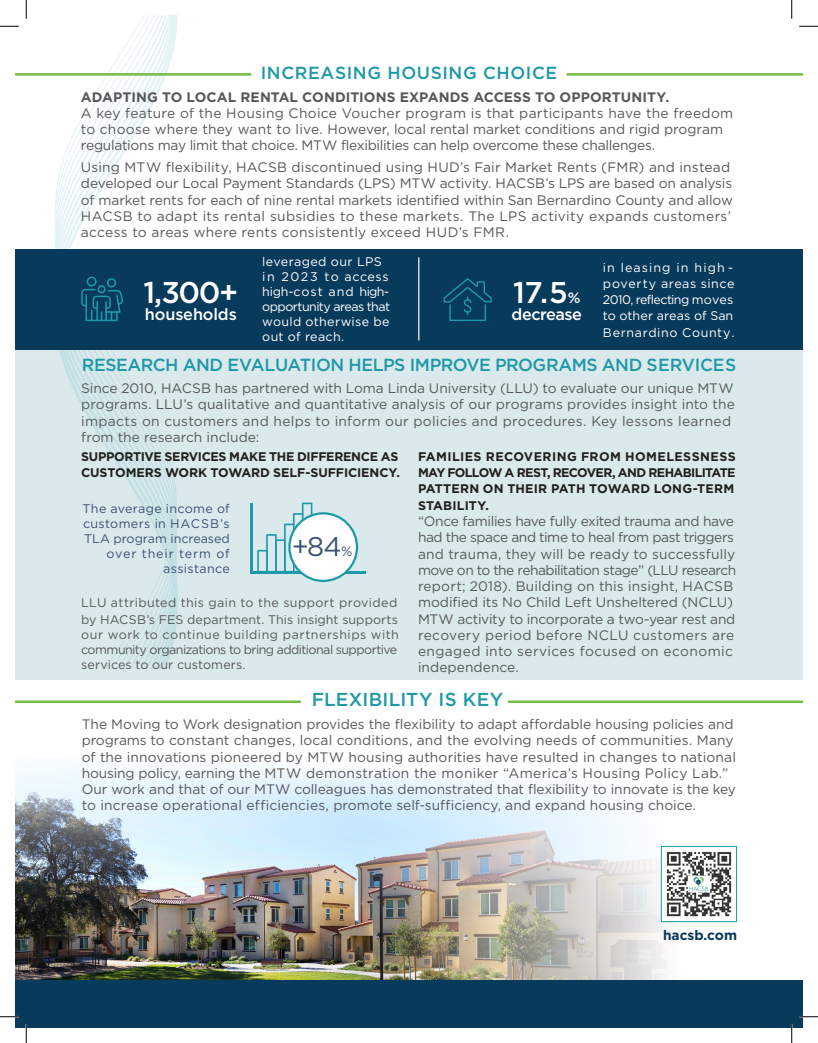
<style>
.page{position:relative;width:818px;height:1043px;background:#fff}
.page>*{position:absolute;margin:0;border:0;box-sizing:border-box;transform-origin:0 0}
.bullet_points{font:500 30px "Gotham";color:#fff}
.bullet_points-2{font:27px "Gotham";color:#3b5372}
.Paragraph_Style_1{font:500 18.75px "Gotham";letter-spacing:.015em;color:#1e99a8}
.SUB_title{font:500 17.5px "Gotham";letter-spacing:-.015em;color:#1e99a8}
.SUB_title-2{font:500 17.5px "Gotham";letter-spacing:.035em;color:#1e99a8}
.bullet_points-3{font:500 16.25px "Gotham";letter-spacing:-.015em;color:#fff}
.Paragraph_Style_1-2{font:13.75px/16.2px "Gotham";color:#57585a}
.bullet_points-4{font:13.75px/16.2px "Gotham";letter-spacing:-.005em;color:#57585a}
.bullet_points-5{font:13.75px/16.2px "Gotham";letter-spacing:.015em;color:#57585a}
.t1{font:700 13.75px "Gotham";color:#083a5c}
.bullet_points-6{font:12.5px/15px "Gotham";letter-spacing:.01em;color:#57585a}
.bullet_points-7{font:700 12.5px/16.2px "Gotham";letter-spacing:-.01em;color:#231f20}
.bullet_points-8{font:12.5px/15px "Gotham";letter-spacing:.02em;color:#fff}
.bullet_points-9{font:12.5px/15px "Gotham";letter-spacing:.025em;color:#3b5372;text-align:right}
.s1{font-weight:700}
.s2{font-size:15px}
.s3{font-size:13.5px}
</style>
<div class="page">
<img style="left:15px;top:767px;width:688px;height:213px">
<div style="left:15px;top:324px;width:787px;height:356px;background:#dae9ec"></div>
<svg style="left:53px;top:15px;width:126px;height:653px"></svg>
<hr style="left:15px;top:73px;width:236px;height:3px;background:#76bc42">
<hr style="left:15px;top:700px;width:286px;height:3px;background:#76bc42">
<hr style="left:508px;top:700px;width:294px;height:3px;background:#76bc42">
<hr style="left:566px;top:73px;width:236px;height:3px;background:#76bc42">
<div style="left:661px;top:846px;width:75px;height:75px;background:#fff"></div>
<img style="left:666px;top:852px;width:66px;height:65px">
<div style="left:661px;top:846px;width:76px;height:76px;border:1px solid #1d99a8"></div>
<div style="left:15px;top:249px;width:787px;height:100px;background:#083a5c"></div>
<hr style="left:418px;top:257px;width:1px;height:83px;background:#fef7f0">
<svg style="left:81px;top:276px;width:42px;height:46px"></svg>
<svg style="left:443px;top:278px;width:49px;height:43px"></svg>
<svg style="left:257px;top:502px;width:55px;height:70px"></svg>
<hr style="left:250px;top:572px;width:116px;height:2px;background:#1d9aa9">
<hr style="left:250px;top:503px;width:3px;height:71px;background:#1d9aa9">
<div style="left:289px;top:513px;width:68px;height:68px;background:#fff;border-radius:50%"></div>
<div style="left:288px;top:512px;width:70px;height:70px;border:2px solid #1e99a8;border-radius:50%"></div>
<div style="left:15px;top:980px;width:787px;height:48px;background:#083a5c"></div>
<svg style="left:0;top:25px;width:19px;height:2px"></svg>
<svg style="left:799px;top:25px;width:19px;height:2px"></svg>
<svg style="left:0;top:1015px;width:19px;height:2px"></svg>
<svg style="left:799px;top:1015px;width:19px;height:2px"></svg>
<svg style="left:25px;top:0;width:2px;height:19px"></svg>
<svg style="left:25px;top:1024px;width:2px;height:18px"></svg>
<svg style="left:791px;top:0;width:1px;height:19px"></svg>
<svg style="left:790px;top:1024px;width:2px;height:18px"></svg>
<p class="SUB_title-2" style="left:261px;top:62px;width:298px">INCREASING HOUSING CHOICE</p>
<p class="Paragraph_Style_1-2" style="left:81px;top:88px;width:653px"><span class="s1">ADAPTING TO LOCAL RENTAL CONDITIONS EXPANDS ACCESS TO OPPORTUNITY.<br></span>A key feature of the Housing Choice Voucher program is that participants have the freedom to choose where they want to live. However, local rental market conditions and rigid program regulations may limit that choice. MTW flexibilities can help overcome these challenges.</p>
<p class="Paragraph_Style_1-2" style="left:81px;top:159px;width:653px">Using MTW flexibility, HACSB discontinued using HUD’s Fair Market Rents (FMR) and instead developed our Local Payment Standards (LPS) MTW activity. HACSB’s LPS are based on analysis of market rents for each of nine rental markets identified within San Bernardino County and allow HACSB to adapt its rental subsidies to these markets. The LPS activity expands customers’ access to areas where rents consistently exceed HUD’s FMR.</p>
<p class="bullet_points" style="left:143px;top:276px;width:96px">1,300+</p>
<p class="bullet_points-3" style="left:145px;top:305px;width:93px">households</p>
<p class="bullet_points-8" style="left:262px;top:254px;width:129px">leveraged our LPS in 2023 to access high-cost and high&shy;opportunity areas that would otherwise be out of reach.</p>
<p class="bullet_points-8" style="left:603px;top:259px;width:133px;line-height:16.2px;text-align:justify">in leasing in high - poverty areas since 2010, reflecting moves to other areas of San Bernardino County.</p>
<p class="bullet_points" style="left:513px;top:276px;width:69px">17.5<span class="s2">%</span></p>
<p class="bullet_points-3" style="left:511px;top:305px;width:72px">decrease</p>
<p class="SUB_title" style="left:82px;top:355px;width:656px">RESEARCH AND EVALUATION HELPS IMPROVE PROGRAMS AND SERVICES</p>
<p class="Paragraph_Style_1-2" style="left:81px;top:380px;width:655px">Since 2010, HACSB has partnered with Loma Linda University (LLU) to evaluate our unique MTW programs. LLU’s qualitative and quantitative analysis of our programs provides insight into the impacts on customers and helps to inform our policies and procedures. Key lessons learned from the research include:</p>
<p class="bullet_points-7" style="left:81px;top:448px;width:320px">SUPPORTIVE SERVICES MAKE THE DIFFERENCE AS<br>CUSTOMERS WORK TOWARD SELF-SUFFICIENCY.</p>
<p class="bullet_points-9" style="left:83px;top:501px;width:149px">The average income of customers in HACSB’s<br>TLA program increased over their term of assistance</p>
<p class="bullet_points-2" style="left:292px;top:532px;width:62px">+84<span class="s3">%</span></p>
<p class="bullet_points-6" style="left:81px;top:594px;width:318px;line-height:16.2px">LLU attributed this gain to the support provided by HACSB’s FES department. This insight supports</p>
<p class="bullet_points-6" style="left:81px;top:626px;width:319px">our work to continue building partnerships with community organizations to bring additional supportive services to our customers.</p>
<p class="bullet_points-7" style="left:418px;top:448px;width:319px">FAMILIES RECOVERING FROM HOMELESSNESS MAY FOLLOW A REST, RECOVER, AND REHABILITATE PATTERN ON THEIR PATH TOWARD LONG-TERM STABILITY.</p>
<p class="bullet_points-4" style="left:418px;top:513px;width:319px">“Once families have fully exited trauma and have had the space and time to heal from past triggers and trauma, they will be ready to successfully move on to the rehabilitation stage” (LLU research report; 2018). Building on this insight, HACSB modified its No Child Left Unsheltered (NCLU)</p>
<p class="bullet_points-5" style="left:418px;top:610px;width:319px">MTW activity to incorporate a two-year rest and recovery period before NCLU customers are engaged into services focused on economic independence.</p>
<p class="Paragraph_Style_1" style="left:312px;top:689px;width:193px">FLEXIBILITY IS KEY</p>
<p class="Paragraph_Style_1-2" style="left:82px;top:716px;width:655px">The Moving to Work designation provides the flexibility to adapt affordable housing policies and programs to constant changes, local conditions, and the evolving needs of communities. Many of the innovations pioneered by MTW housing authorities have resulted in changes to national housing policy, earning the MTW demonstration the moniker “America’s Housing Policy Lab.” Our work and that of our MTW colleagues has demonstrated that flexibility to innovate is the key to increase operational efficiencies, promote self-sufficiency, and expand housing choice.</p>
<p class="t1" style="left:663px;top:927px;width:76px">hacsb.com</p>
</div>
